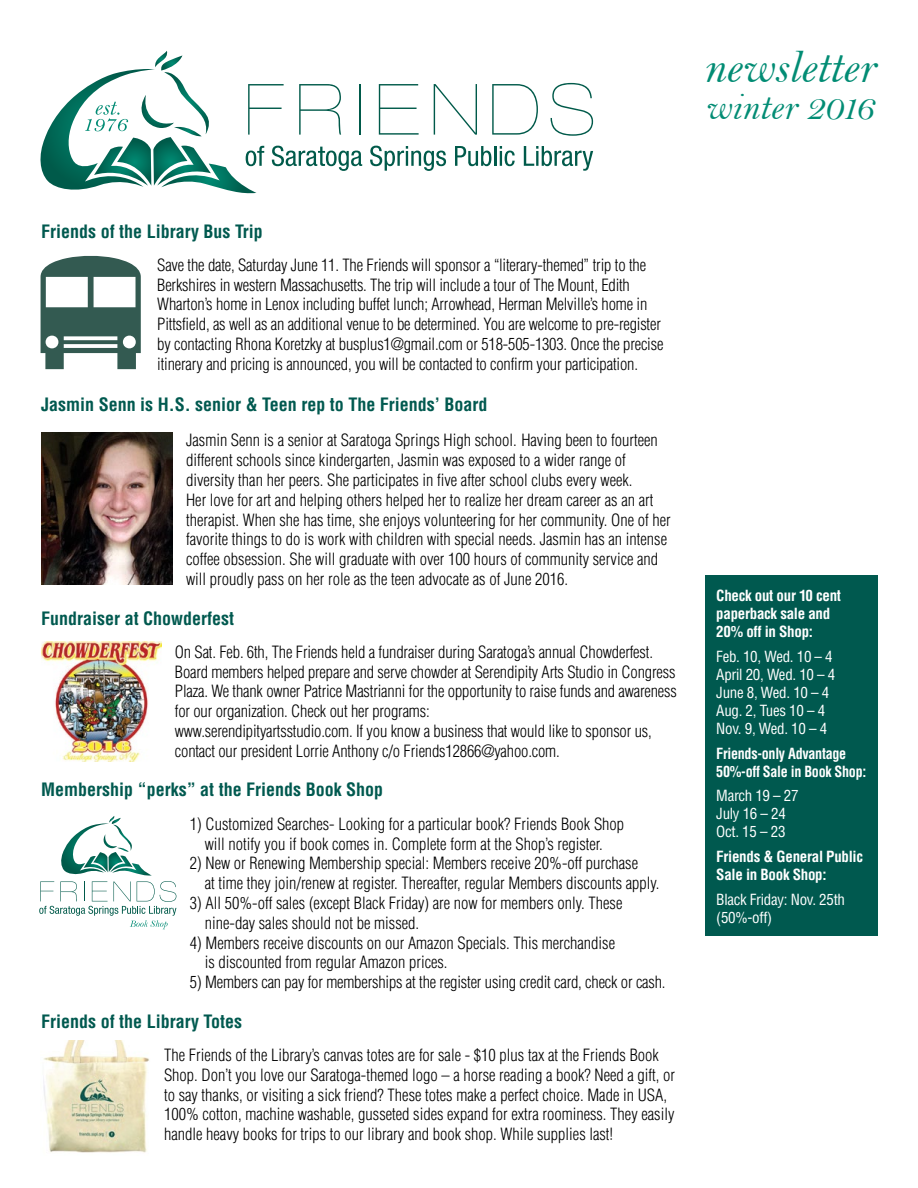
<style>
.page{position:relative;width:918px;height:1188px;background:#fff}
.page>*{position:absolute;margin:0;border:0;box-sizing:border-box;transform-origin:0 0}
.t1{font:46.5px "Bell MT Italic";color:#028c74}
.t2{font:37.5px "Bell MT Italic";color:#028c74}
.t3{font:700 condensed 18px "Helvetica LT Std";color:#00594f}
.t4{font:300 condensed 16.5px/19.8px "Helvetica LT Std";color:#000}
.t5{font:condensed 15px/18px "Helvetica LT Std";letter-spacing:-.02em;color:#fff}
.t6{font:700 condensed 15px/18px "Helvetica LT Std";letter-spacing:-.02em;color:#fff}
.t7{font:700 condensed 15px/18px "Helvetica LT Std";letter-spacing:-.02em;color:#fff;scale:.94 1}
</style>
<div class="page">
<img style="left:43px;top:1041px;width:106px;height:112px">
<svg style="left:379px;top:84px;width:40px;height:51px"></svg>
<svg style="left:434px;top:84px;width:43px;height:51px"></svg>
<svg style="left:492px;top:84px;width:46px;height:51px"></svg>
<svg style="left:551px;top:83px;width:42px;height:53px"></svg>
<svg style="left:370px;top:146px;width:76px;height:25px"></svg>
<svg style="left:455px;top:146px;width:36px;height:20px"></svg>
<hr style="left:494px;top:146px;width:2px;height:20px;background:#005a4a">
<svg style="left:500px;top:146px;width:15px;height:20px"></svg>
<svg style="left:524px;top:146px;width:69px;height:25px"></svg>
<svg style="left:40px;top:51px;width:322px;height:143px"></svg>
<div style="left:705px;top:575px;width:173px;height:361px;background:#00594f"></div>
<svg style="left:41px;top:255px;width:100px;height:114px"></svg>
<img style="left:41px;top:432px;width:132px;height:152px">
<img style="left:41px;top:642px;width:120px;height:120px">
<svg style="left:39px;top:816px;width:137px;height:113px"></svg>
<h1 class="t1" style="left:703px;top:39px;width:174px">newsletter</h1>
<h2 class="t2" style="left:705px;top:85px;width:170px">winter 2016</h2>
<p class="t3" style="left:41px;top:220px;width:223px">Friends of the Library Bus Trip</p>
<p class="t4" style="left:157px;top:255px;width:508px">Save the date, Saturday June 11. The Friends will sponsor a “literary-themed” trip to the Berkshires in western Massachusetts. The trip will include a tour of The Mount, Edith Wharton’s home in Lenox including buffet lunch; Arrowhead, Herman Melville’s home in Pittsfield, as well as an additional venue to be determined. You are welcome to pre-register by contacting Rhona Koretzky at busplus1@gmail.com or 518-505-1303. Once the precise itinerary and pricing is announced, you will be contacted to confirm your participation.</p>
<p class="t3" style="left:41px;top:393px;width:448px">Jasmin Senn is H.S. senior &amp; Teen rep to The Friends’ Board</p>
<p class="t4" style="left:186px;top:430px;width:486px">Jasmin Senn is a senior at Saratoga Springs High school. Having been to fourteen different schools since kindergarten, Jasmin was exposed to a wider range of diversity than her peers. She participates in five after school clubs every week.<br>Her love for art and helping others helped her to realize her dream career as an art therapist. When she has time, she enjoys volunteering for her community. One of her favorite things to do is work with children with special needs. Jasmin has an intense coffee obsession. She will graduate with over 100 hours of community service and will proudly pass on her role as the teen advocate as of June 2016.</p>
<p class="t3" style="left:41px;top:607px;width:194px">Fundraiser at Chowderfest</p>
<p class="t4" style="left:175px;top:642px;width:503px">On Sat. Feb. 6th, The Friends held a fundraiser during Saratoga’s annual Chowderfest.<br>Board members helped prepare and serve chowder at Serendipity Arts Studio in Congress Plaza. We thank owner Patrice Mastrianni for the opportunity to raise funds and awareness for our organization. Check out her programs:<br>www.serendipityartsstudio.com. If you know a business that would like to sponsor us, contact our president Lorrie Anthony c/o Friends12866@yahoo.com.</p>
<p class="t3" style="left:41px;top:779px;width:343px">Membership “perks” at the Friends Book Shop</p>
<p class="t4" style="left:190px;top:814px;width:436px;text-align:center">1) Customized Searches- Looking for a particular book? Friends Book Shop will notify you if book comes in. Complete form at the Shop’s register.</p>
<p class="t4" style="left:205px;top:853px;width:456px;text-indent:-15px">2) New or Renewing Membership special: Members receive 20%-off purchase<br>at time they join/renew at register. Thereafter, regular Members discounts apply.</p>
<p class="t4" style="left:205px;top:893px;width:419px;text-indent:-15px">3) All 50%-off sales (except Black Friday) are now for members only. These nine-day sales should not be missed.</p>
<p class="t4" style="left:205px;top:933px;width:412px;text-indent:-15px">4) Members receive discounts on our Amazon Specials. This merchandise is discounted from regular Amazon prices.</p>
<p class="t4" style="left:190px;top:972px;width:477px">5) Members can pay for memberships at the register using credit card, check or cash.</p>
<p class="t3" style="left:41px;top:1010px;width:202px">Friends of the Library Totes</p>
<p class="t4" style="left:164px;top:1045px;width:513px">The Friends of the Library’s canvas totes are for sale - $10 plus tax at the Friends Book Shop. Don’t you love our Saratoga-themed logo – a horse reading a book? Need a gift, or to say thanks, or visiting a sick friend? These totes make a perfect choice. Made in USA, 100% cotton, machine washable, gusseted sides expand for extra roominess. They easily handle heavy books for trips to our library and book shop. While supplies last!</p>
<p class="t6" style="left:716px;top:587px;width:126px">Check out our 10 cent paperback sale and<br>20% off in Shop:</p>
<p class="t5" style="left:716px;top:647px;width:121px">Feb. 10, Wed. 10 – 4<br>April 20, Wed. 10 – 4<br>June 8, Wed. 10 – 4<br>Aug. 2, Tues 10 – 4<br>Nov. 9, Wed. 10 – 4</p>
<p class="t7" style="left:716px;top:744px;width:161px">Friends-only Advantage<br>50%-off Sale in Book Shop:</p>
<p class="t5" style="left:716px;top:787px;width:84px">March 19 – 27<br>July 16 – 24<br>Oct. 15 – 23</p>
<p class="t6" style="left:716px;top:848px;width:148px">Friends &amp; General Public<br>Sale in Book Shop:</p>
<p class="t5" style="left:716px;top:890px;width:130px">Black Friday: Nov. 25th (50%-off)</p>
</div>
